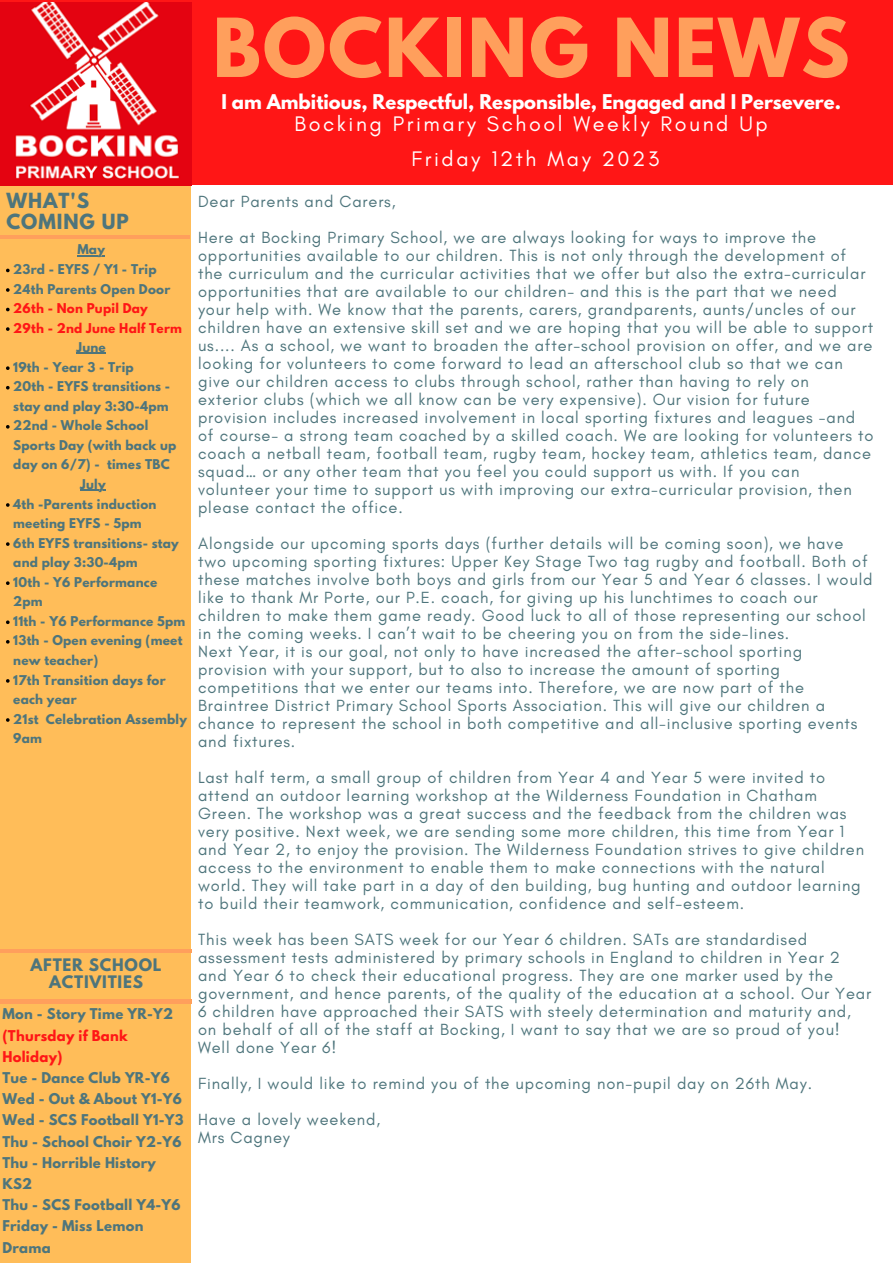
<style>
.page{position:relative;width:893px;height:1264px;background:#fff}
.page>*{position:absolute;margin:0;border:0;box-sizing:border-box;transform-origin:0 0}
.t1{font:700 72px "League Spartan";letter-spacing:.03em;color:#ff9f5c}
.t2{font:21.45px "Glacial Indifference";letter-spacing:.12em;color:#fff}
.t3{font:700 18.45px/21px "League Spartan";letter-spacing:.05em;color:#4e757c}
.t4{font:700 18px "League Spartan";color:#fff}
.t5{font:16.5px/18px "Glacial Indifference";letter-spacing:.05em;color:#4e757c}
.t6{font:700 15.3px/16.6px "League Spartan";letter-spacing:.05em;color:#4e757c;text-align:center}
.t7{font:700 13.2px/21.1px "League Spartan";letter-spacing:.02em;color:#4e757c}
.t8{font:700 13.2px/21.1px "League Spartan";letter-spacing:.02em;color:#ff1616}
.t9{font:700 12px/19.5px "League Spartan";letter-spacing:.02em;color:#4e757c}
.t10{font:700 12px "League Spartan";letter-spacing:.02em;color:#ff1616}
.s1{color:#4e757c}
</style>
<div class="page">
<div style="left:0;top:0;width:892px;height:185px;background:#ff1616"></div>
<div style="left:0;top:171px;width:191px;height:1091px;background:#ffbd59"></div>
<hr style="left:0;top:235px;width:190px;height:3px;background:#ff9f5c">
<img style="left:0;top:3px;width:191px;height:183px">
<hr style="left:0;top:949px;width:191px;height:3px;background:#ff9f5c">
<hr style="left:0;top:999px;width:191px;height:4px;background:#ff9f5c">
<svg style="left:6px;top:269px;width:4px;height:3px"></svg>
<svg style="left:6px;top:288px;width:4px;height:4px"></svg>
<svg style="left:6px;top:308px;width:4px;height:3px"></svg>
<svg style="left:6px;top:327px;width:4px;height:4px"></svg>
<svg style="left:6px;top:366px;width:4px;height:4px"></svg>
<svg style="left:6px;top:386px;width:4px;height:3px"></svg>
<svg style="left:6px;top:425px;width:4px;height:3px"></svg>
<svg style="left:6px;top:503px;width:4px;height:4px"></svg>
<svg style="left:6px;top:542px;width:4px;height:4px"></svg>
<svg style="left:6px;top:581px;width:4px;height:4px"></svg>
<svg style="left:6px;top:620px;width:4px;height:4px"></svg>
<svg style="left:6px;top:640px;width:4px;height:3px"></svg>
<svg style="left:6px;top:679px;width:4px;height:3px"></svg>
<svg style="left:6px;top:718px;width:4px;height:3px"></svg>
<svg style="left:77px;top:255px;width:28px;height:1px"></svg>
<hr style="left:76px;top:353px;width:30px;height:1px;background:#4e757c">
<hr style="left:80px;top:489px;width:26px;height:2px;background:#4e757c">
<p class="t3" style="left:6px;top:192px;width:124px">WHAT'S<br>COMING UP</p>
<p class="t9" style="left:77px;top:241px;width:29px">May</p>
<p class="t9" style="left:13px;top:261px;width:145px">23rd - EYFS / Y1 - Trip</p>
<p class="t9" style="left:13px;top:280px;width:158px">24th Parents Open Door</p>
<p class="t10" style="left:13px;top:302px;width:136px">26th - Non Pupil Day</p>
<p class="t10" style="left:13px;top:322px;width:170px">29th - 2nd June Half Term</p>
<p class="t9" style="left:13px;top:359px;width:122px">19th - Year 3 - Trip</p>
<p class="t9" style="left:13px;top:378px;width:158px">20th - EYFS transitions - stay and play 3:30-4pm</p>
<p class="t9" style="left:13px;top:417px;width:165px">22nd - Whole School<br>Sports Day (with back up day on 6/7) - times TBC</p>
<p class="t9" style="left:13px;top:495px;width:145px">4th -Parents induction meeting EYFS - 5pm</p>
<p class="t9" style="left:13px;top:534px;width:167px">6th EYFS transitions- stay and play 3:30-4pm</p>
<p class="t9" style="left:13px;top:573px;width:145px">10th - Y6 Performance<br>2pm</p>
<p class="t9" style="left:13px;top:613px;width:174px">11th - Y6 Performance 5pm</p>
<p class="t9" style="left:13px;top:632px;width:171px">13th - Open evening (meet new teacher)</p>
<p class="t9" style="left:13px;top:671px;width:154px">17th Transition days for each year</p>
<p class="t9" style="left:13px;top:710px;width:175px">21st Celebration Assembly<br>9am</p>
<p class="t9" style="left:76px;top:339px;width:31px">June</p>
<p class="t9" style="left:80px;top:476px;width:27px">July</p>
<p class="t6" style="left:31px;top:958px;width:132px">AFTER SCHOOL<br>ACTIVITIES</p>
<p class="t8" style="left:2px;top:1005px;width:172px"><span class="s1">Mon - Story Time YR-Y2 </span>(Thursday if Bank<br>Holiday)</p>
<p class="t7" style="left:2px;top:1068px;width:169px">Tue - Dance Club YR-Y6</p>
<p class="t7" style="left:2px;top:1089px;width:181px">Wed - Out &amp; About Y1-Y6</p>
<p class="t7" style="left:2px;top:1111px;width:183px">Wed - SCS Football Y1-Y3</p>
<p class="t7" style="left:2px;top:1132px;width:181px">Thu - School Choir Y2-Y6</p>
<p class="t7" style="left:2px;top:1153px;width:155px">Thu - Horrible History<br>KS2</p>
<p class="t7" style="left:2px;top:1195px;width:180px">Thu - SCS Football Y4-Y6</p>
<p class="t7" style="left:2px;top:1217px;width:142px">Friday - Miss Lemon<br>Drama</p>
<p class="t1" style="left:213px;top:12px;width:638px">BOCKING NEWS</p>
<p class="t2" style="left:294px;top:111px;width:474px">Bocking Primary School Weekly Round Up</p>
<p class="t2" style="left:411px;top:146px;width:249px">Friday 12th May 2023</p>
<p class="t4" style="left:221px;top:92px;width:621px">I am Ambitious, Respectful, Responsible, Engaged and I Persevere.</p>
<p class="t5" style="left:198px;top:192px;width:199px">Dear Parents and Carers,</p>
<p class="t5" style="left:198px;top:228px;width:677px">Here at Bocking Primary School, we are always looking for ways to improve the opportunities available to our children. This is not only through the development of the curriculum and the curricular activities that we offer but also the extra-curricular opportunities that are available to our children- and this is the part that we need<br>your help with. We know that the parents, carers, grandparents, aunts/uncles of our children have an extensive skill set and we are hoping that you will be able to support us.... As a school, we want to broaden the after-school provision on offer, and we are looking for volunteers to come forward to lead an afterschool club so that we can give our children access to clubs through school, rather than having to rely on<br>exterior clubs (which we all know can be very expensive). Our vision for future provision includes increased involvement in local sporting fixtures and leagues -and of course- a strong team coached by a skilled coach. We are looking for volunteers to coach a netball team, football team, rugby team, hockey team, athletics team, dance squad… or any other team that you feel you could support us with. If you can volunteer your time to support us with improving our extra-curricular provision, then please contact the office.</p>
<p class="t5" style="left:198px;top:534px;width:676px">Alongside our upcoming sports days (further details will be coming soon), we have two upcoming sporting fixtures: Upper Key Stage Two tag rugby and football. Both of these matches involve both boys and girls from our Year 5 and Year 6 classes. I would like to thank Mr Porte, our P.E. coach, for giving up his lunchtimes to coach our children to make them game ready. Good luck to all of those representing our school in the coming weeks. I can’t wait to be cheering you on from the side-lines.</p>
<p class="t5" style="left:198px;top:642px;width:660px">Next Year, it is our goal, not only to have increased the after-school sporting provision with your support, but to also to increase the amount of sporting competitions that we enter our teams into. Therefore, we are now part of the Braintree District Primary School Sports Association. This will give our children a chance to represent the school in both competitive and all-inclusive sporting events and fixtures.</p>
<p class="t5" style="left:198px;top:768px;width:667px">Last half term, a small group of children from Year 4 and Year 5 were invited to attend an outdoor learning workshop at the Wilderness Foundation in Chatham Green. The workshop was a great success and the feedback from the children was very positive. Next week, we are sending some more children, this time from Year 1 and Year 2, to enjoy the provision. The Wilderness Foundation strives to give children access to the environment to enable them to make connections with the natural world. They will take part in a day of den building, bug hunting and outdoor learning to build their teamwork, communication, confidence and self-esteem.</p>
<p class="t5" style="left:198px;top:930px;width:674px">This week has been SATS week for our Year 6 children. SATs are standardised assessment tests administered by primary schools in England to children in Year 2 and Year 6 to check their educational progress. They are one marker used by the government, and hence parents, of the quality of the education at a school. Our Year 6 children have approached their SATS with steely determination and maturity and, on behalf of all of the staff at Bocking, I want to say that we are so proud of you!<br>Well done Year 6!</p>
<p class="t5" style="left:198px;top:1074px;width:615px">Finally, I would like to remind you of the upcoming non-pupil day on 26th May.</p>
<p class="t5" style="left:198px;top:1110px;width:183px">Have a lovely weekend,</p>
<p class="t5" style="left:198px;top:1128px;width:93px">Mrs Cagney</p>
</div>
